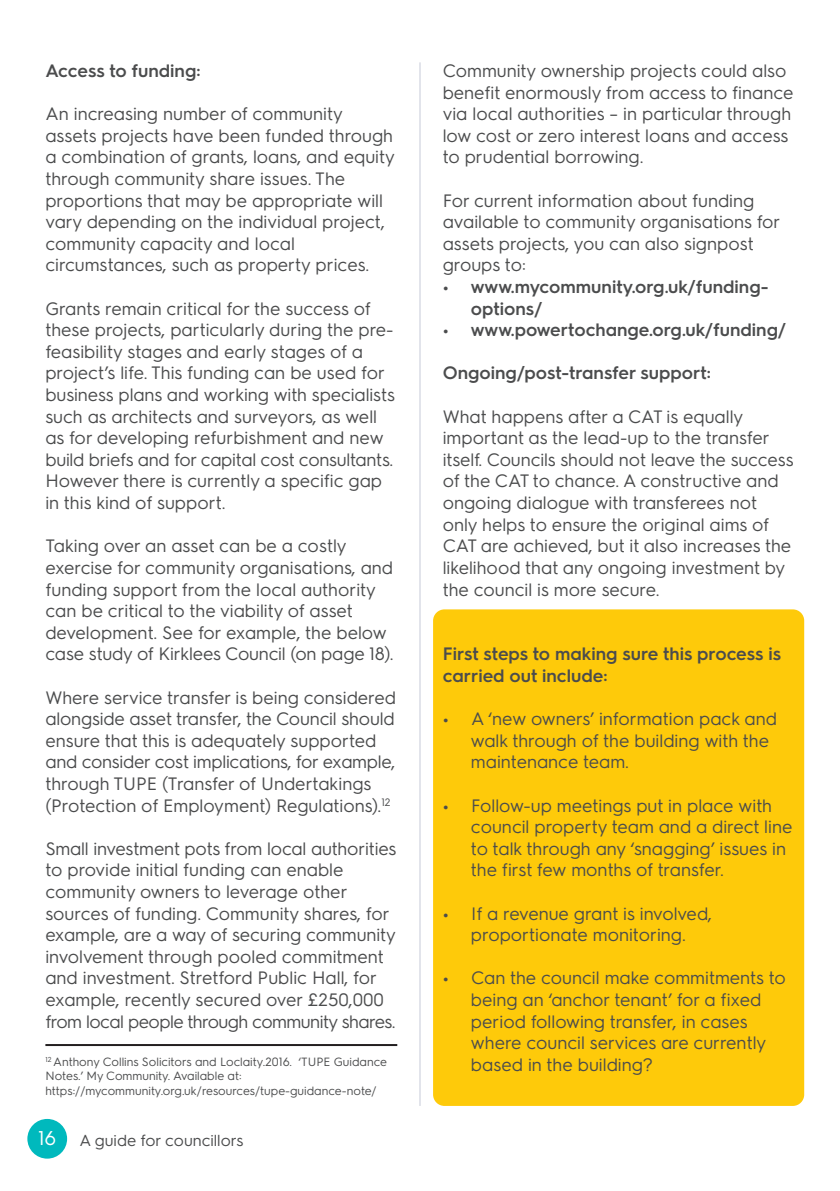
<style>
.page{position:relative;width:840px;height:1191px;background:#fff}
.page>*{position:absolute;margin:0;border:0;box-sizing:border-box;transform-origin:0 0}
.t1{font:18px/21.6px "Hurme Geometric Sans 3";color:#4b4c4d}
.t2{font:600 18px/21.6px "Hurme Geometric Sans 3";color:#4b4c4d}
.t3{font:16px "Hurme Geometric Sans 3";color:#4b4c4d}
.t4{font:12px/14.4px "Hurme Geometric Sans 3";color:#4b4c4d}
.s1{font-size:20px;color:#fff}
.s2{font-weight:600}
</style>
<div class="page">
<div style="left:433px;top:609px;width:370px;height:497px;background:#feca0a;border-radius:11px"></div>
<div style="left:27px;top:1119px;width:40px;height:39px;background:#00b9bd;border-radius:50%"></div>
<hr style="left:419px;top:62px;width:1px;height:1044px;background:#c6cbd8">
<hr style="left:45px;top:1044px;width:352px;height:2px;background:#231f20">
<p class="t2" style="left:45px;top:62px;width:156px">Access to funding:</p>
<p class="t1" style="left:45px;top:105px;width:351px">An increasing number of community assets projects have been funded through a combination of grants, loans, and equity through community share issues. The proportions that may be appropriate will vary depending on the individual project, community capacity and local circumstances, such as property prices.</p>
<p class="t1" style="left:45px;top:299px;width:351px">Grants remain critical for the success of these projects, particularly during the pre&shy;feasibility stages and early stages of a project’s life. This funding can be used for business plans and working with specialists such as architects and surveyors, as well as for developing refurbishment and new build briefs and for capital cost consultants.<br>However there is currently a specific gap in this kind of support.</p>
<p class="t1" style="left:45px;top:537px;width:349px">Taking over an asset can be a costly exercise for community organisations, and funding support from the local authority can be critical to the viability of asset development. See for example, the below case study of Kirklees Council (on page 18).</p>
<p class="t1" style="left:45px;top:688px;width:352px">Where service transfer is being considered alongside asset transfer, the Council should ensure that this is adequately supported and consider cost implications, for example, through TUPE (Transfer of Undertakings (Protection of Employment) Regulations).<sup>12</sup></p>
<p class="t1" style="left:45px;top:839px;width:352px">Small investment pots from local authorities to provide initial funding can enable community owners to leverage other sources of funding. Community shares, for example, are a way of securing community involvement through pooled commitment and investment. Stretford Public Hall, for example, recently secured over £250,000 from local people through community shares.</p>
<p class="t4" style="left:45px;top:1055px;width:343px"><sup>12</sup> Anthony Collins Solicitors and Loclaity.2016. ‘TUPE Guidance<br>Notes.’ My Community. Available at: https://mycommunity.org.uk/resources/tupe-guidance-note/</p>
<p class="t3" style="left:38px;top:1134px;width:207px"><span class="s1">16</span> A guide for councillors</p>
<p class="t1" style="left:442px;top:62px;width:352px">Community ownership projects could also benefit enormously from access to finance via local authorities – in particular through low cost or zero interest loans and access to prudential borrowing.</p>
<p class="t1" style="left:442px;top:191px;width:339px">For current information about funding available to community organisations for assets projects, you can also signpost groups to:</p>
<p class="t2" style="left:470px;top:278px;width:299px;text-indent:-28px">• www.mycommunity.org.uk/funding&shy;options/</p>
<p class="t2" style="left:442px;top:321px;width:345px">• www.powertochange.org.uk/funding/</p>
<p class="t2" style="left:442px;top:364px;width:269px">Ongoing/post-transfer support:</p>
<p class="t1" style="left:442px;top:407px;width:352px">What happens after a CAT is equally important as the lead-up to the transfer itself. Councils should not leave the success of the CAT to chance. A constructive and ongoing dialogue with transferees not only helps to ensure the original aims of CAT are achieved, but it also increases the likelihood that any ongoing investment by the council is more secure.</p>
<p class="t2" style="left:442px;top:645px;width:340px">First steps to making sure this process is carried out include:</p>
<p class="t1" style="left:470px;top:710px;width:307px;text-indent:-28px"><span class="s2">•</span> A ‘new owners’ information pack and walk through of the building with the maintenance team.</p>
<p class="t1" style="left:470px;top:796px;width:323px;text-indent:-28px"><span class="s2">•</span> Follow-up meetings put in place with council property team and a direct line to talk through any ‘snagging’ issues in the first few months of transfer.</p>
<p class="t1" style="left:442px;top:904px;width:271px;text-align:center"><span class="s2">•</span> If a revenue grant is involved, proportionate monitoring.</p>
<p class="t1" style="left:470px;top:969px;width:316px;text-indent:-28px"><span class="s2">•</span> Can the council make commitments to being an ‘anchor tenant’ for a fixed period following transfer, in cases where council services are currently based in the building?</p>
</div>
